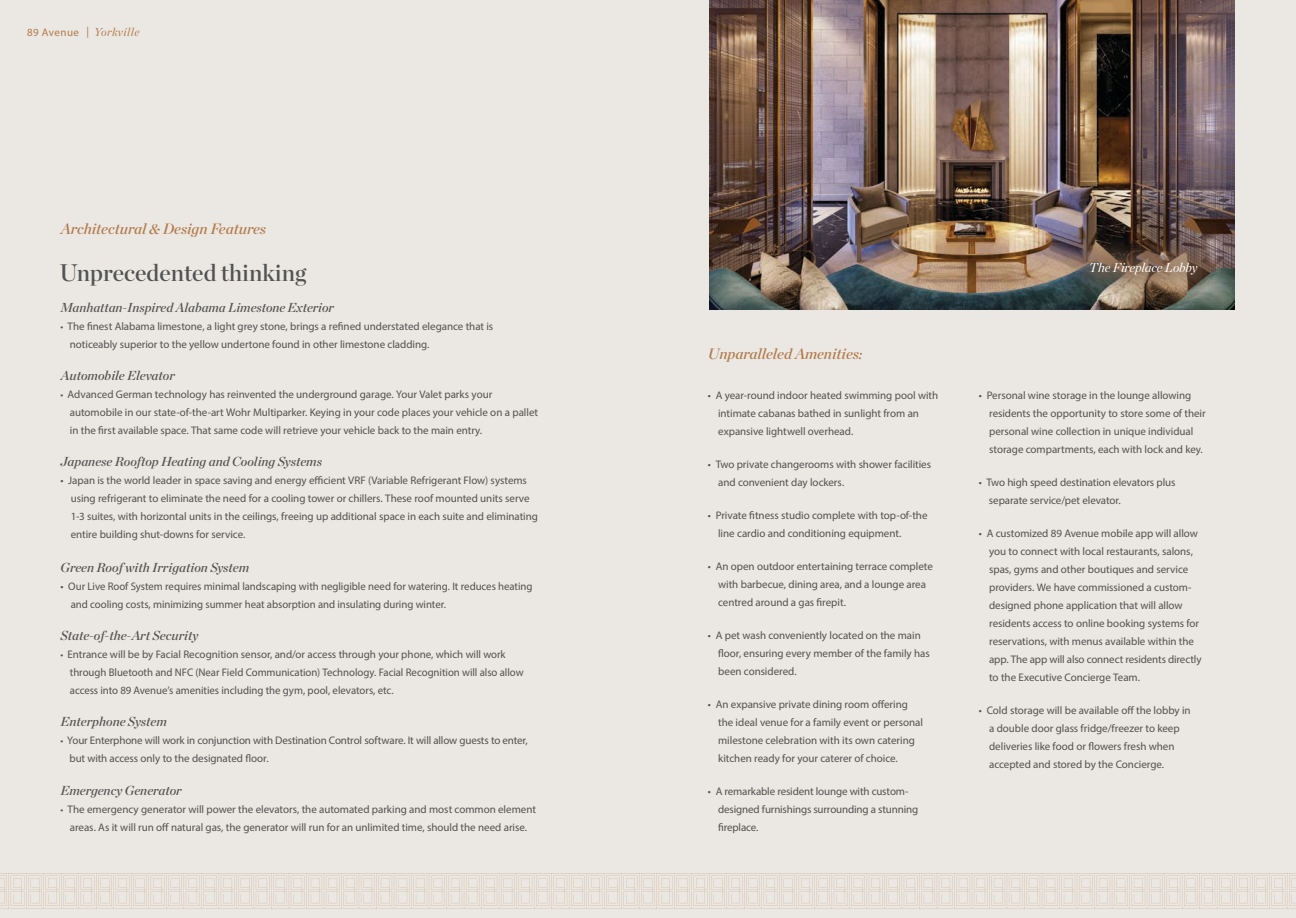
<style>
.page{position:relative;width:1296px;height:918px;background:#ebe7e2}
.page>*{position:absolute;margin:0;border:0;box-sizing:border-box;transform-origin:0 0}
.t1{font:24px "Chronicle Display Semi";color:#515252}
.t2{font:italic 15px "Chronicle Display Semi";color:#b27a4a}
.t3{font:italic 13px "Chronicle Display Semi";color:#515252}
.t4{font:italic 13px "Chronicle Display";letter-spacing:-.01em;color:#fff}
.t5{font:11px/18px "Myriad Pro";letter-spacing:-.005em;color:#515252}
.t6{font:11px "Myriad Pro";letter-spacing:.04em;color:#b27a4a}
.s1{font-family:"Chronicle Display";font-style:italic;font-size:11.5px}
.s2{font-size:10px}
</style>
<div class="page">
<svg style="left:0;top:873px;width:1296px;height:36px"></svg>
<img style="left:709px;top:0;width:526px;height:309px">
<div style="left:1062px;top:234px;width:163px;height:68px;background:#81624d;opacity:.75"></div>
<p class="t6" style="left:27px;top:25px;width:114px">89 Avenue | <span class="s1">Yorkville</span></p>
<h2 class="t2" style="left:60px;top:216px;width:207px">Architectural &amp; Design Features</h2>
<h1 class="t1" style="left:59px;top:254px;width:248px">Unprecedented thinking</h1>
<p class="t3" style="left:61px;top:297px;width:275px">Manhattan-Inspired Alabama Limestone Exterior</p>
<p class="t5" style="left:70px;top:317px;width:425px;text-indent:-9px"><span class="s2">•</span> The finest Alabama limestone, a light grey stone, brings a refined understated elegance that is noticeably superior to the yellow undertone found in other limestone cladding.</p>
<p class="t3" style="left:61px;top:365px;width:116px">Automobile Elevator</p>
<p class="t5" style="left:70px;top:385px;width:470px;text-indent:-9px"><span class="s2">•</span> Advanced German technology has reinvented the underground garage. Your Valet parks your automobile in our state-of-the-art Wohr Multiparker. Keying in your code places your vehicle on a pallet in the first available space. That same code will retrieve your vehicle back to the main entry.</p>
<p class="t3" style="left:61px;top:451px;width:263px">Japanese Rooftop Heating and Cooling Systems</p>
<p class="t5" style="left:71px;top:471px;width:469px;text-indent:-10px">• Japan is the world leader in space saving and energy efficient VRF (Variable Refrigerant Flow) systems using refrigerant to eliminate the need for a cooling tower or chillers. These roof mounted units serve 1-3 suites, with horizontal units in the ceilings, freeing up additional space in each suite and eliminating entire building shut-downs for service.</p>
<p class="t3" style="left:61px;top:557px;width:190px">Green Roof with Irrigation System</p>
<p class="t5" style="left:71px;top:577px;width:463px;text-indent:-10px">• Our Live Roof System requires minimal landscaping with negligible need for watering. It reduces heating and cooling costs, minimizing summer heat absorption and insulating during winter.</p>
<p class="t3" style="left:61px;top:625px;width:139px">State-of-the-Art Security</p>
<p class="t5" style="left:70px;top:645px;width:455px;text-indent:-9px"><span class="s2">•</span> Entrance will be by Facial Recognition sensor, and/or access through your phone, which will work through Bluetooth and NFC (Near Field Communication) Technology. Facial Recognition will also allow access into 89 Avenue’s amenities including the gym, pool, elevators, etc.</p>
<p class="t3" style="left:61px;top:711px;width:108px">Enterphone System</p>
<p class="t5" style="left:70px;top:731px;width:460px;text-indent:-9px"><span class="s2">•</span> Your Enterphone will work in conjunction with Destination Control software. It will allow guests to enter, but with access only to the designated floor.</p>
<p class="t3" style="left:61px;top:780px;width:123px">Emergency Generator</p>
<p class="t5" style="left:61px;top:800px;width:477px;text-align:center"><span class="s2">•</span> The emergency generator will power the elevators, the automated parking and most common element areas. As it will run off natural gas, the generator will run for an unlimited time, should the need arise.</p>
<h2 class="t2" style="left:708px;top:342px;width:156px">Unparalleled Amenities:</h2>
<p class="t5" style="left:718px;top:386px;width:222px;text-indent:-10px">• A year-round indoor heated swimming pool with intimate cabanas bathed in sunlight from an expansive lightwell overhead.</p>
<p class="t5" style="left:718px;top:455px;width:214px;text-indent:-10px">• Two private changerooms with shower facilities and convenient day lockers.</p>
<p class="t5" style="left:718px;top:506px;width:211px;text-indent:-10px">• Private fitness studio complete with top-of-the line cardio and conditioning equipment.</p>
<p class="t5" style="left:718px;top:557px;width:216px;text-indent:-10px">• An open outdoor entertaining terrace complete with barbecue, dining area, and a lounge area centred around a gas firepit.</p>
<p class="t5" style="left:718px;top:626px;width:213px;text-indent:-10px">• A pet wash conveniently located on the main floor, ensuring every member of the family has been considered.</p>
<p class="t5" style="left:718px;top:695px;width:206px;text-indent:-10px">• An expansive private dining room offering the ideal venue for a family event or personal milestone celebration with its own catering kitchen ready for your caterer of choice.</p>
<p class="t5" style="left:718px;top:782px;width:202px;text-indent:-10px">• A remarkable resident lounge with custom&shy;designed furnishings surrounding a stunning fireplace.</p>
<p class="t4" style="left:1089px;top:257px;width:110px">The Fireplace Lobby</p>
<p class="t5" style="left:989px;top:386px;width:218px;text-indent:-10px">• Personal wine storage in the lounge allowing residents the opportunity to store some of their personal wine collection in unique individual storage compartments, each with lock and key.</p>
<p class="t5" style="left:989px;top:473px;width:188px;text-indent:-10px">• Two high speed destination elevators plus separate service/pet elevator.</p>
<p class="t5" style="left:989px;top:524px;width:214px;text-indent:-10px">• A customized 89 Avenue mobile app will allow you to connect with local restaurants, salons, spas, gyms and other boutiques and service providers. We have commissioned a custom&shy;designed phone application that will allow residents access to online booking systems for reservations, with menus available within the app. The app will also connect residents directly to the Executive Concierge Team.</p>
<p class="t5" style="left:989px;top:701px;width:203px;text-indent:-10px">• Cold storage will be available off the lobby in a double door glass fridge/freezer to keep deliveries like food or flowers fresh when accepted and stored by the Concierge.</p>
</div>
